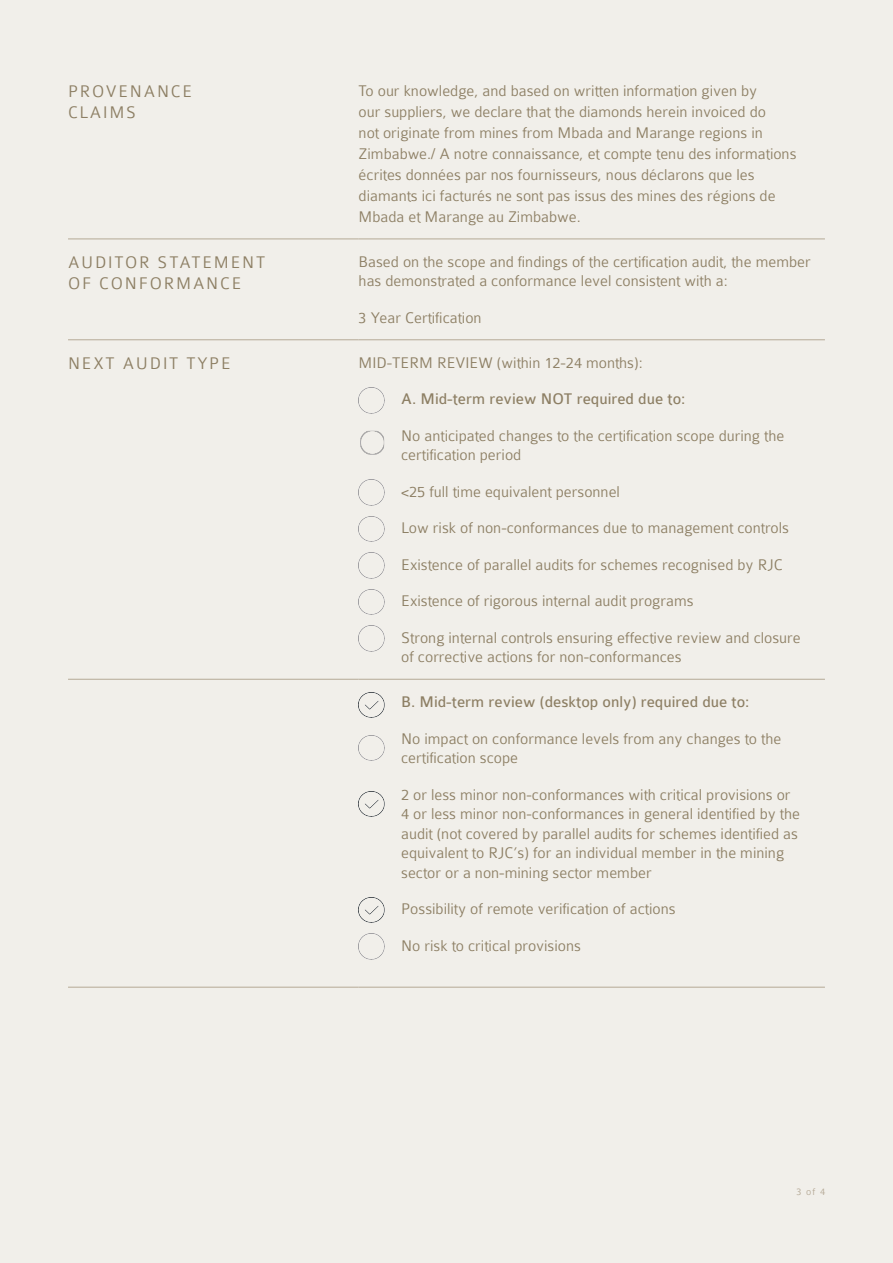
<style>
.page{position:relative;width:893px;height:1263px;background:#f1efea}
.page>*{position:absolute;margin:0;border:0;box-sizing:border-box;transform-origin:0 0}
.Small_subhead_12pt_E{font:300 18px/21px "Colaborate";letter-spacing:.1em;color:#8d7f64}
.Body_copy_Earth_leve{font:300 16.5px/19.5px "Colaborate";color:#8d7f64}
.Body_copy_Earth{font:300 16.5px/21px "Colaborate";color:#8d7f64}
.Body_copy_Earth_leve-2{font:16.5px "Colaborate";color:#8d7f64}
.t1{font:300 10.5px "Colaborate";color:#b5a996}
</style>
<div class="page">
<hr style="left:68px;top:239px;width:291px;height:1px;background:#b5a996">
<hr style="left:359px;top:239px;width:466px;height:1px;background:#b5a996">
<hr style="left:68px;top:339px;width:291px;height:1px;background:#b5a996">
<hr style="left:359px;top:339px;width:466px;height:1px;background:#b5a996">
<hr style="left:68px;top:679px;width:291px;height:1px;background:#b5a996">
<hr style="left:359px;top:679px;width:466px;height:1px;background:#b5a996">
<hr style="left:68px;top:987px;width:291px;height:1px;background:#b5a996">
<hr style="left:359px;top:987px;width:466px;height:1px;background:#b5a996">
<img style="left:359px;top:388px;width:25px;height:25px">
<img style="left:360px;top:431px;width:24px;height:24px">
<img style="left:359px;top:480px;width:25px;height:25px">
<img style="left:359px;top:516px;width:25px;height:26px">
<img style="left:359px;top:553px;width:25px;height:25px">
<img style="left:359px;top:589px;width:25px;height:26px">
<img style="left:359px;top:626px;width:25px;height:25px">
<img style="left:359px;top:692px;width:25px;height:26px">
<img style="left:359px;top:735px;width:25px;height:26px">
<img style="left:359px;top:791px;width:25px;height:26px">
<img style="left:359px;top:897px;width:25px;height:26px">
<img style="left:359px;top:934px;width:25px;height:25px">
<p class="Small_subhead_12pt_E" style="left:68px;top:81px;width:126px">PROVENANCE<br>CLAIMS</p>
<p class="Body_copy_Earth" style="left:359px;top:80px;width:439px">To our knowledge, and based on written information given by<br>our suppliers, we declare that the diamonds herein invoiced do<br>not originate from mines from Mbada and Marange regions in Zimbabwe./ A notre connaissance, et compte tenu des informations écrites données par nos fournisseurs, nous déclarons que les diamants ici facturés ne sont pas issus des mines des régions de Mbada et Marange au Zimbabwe.</p>
<p class="Small_subhead_12pt_E" style="left:68px;top:252px;width:199px">AUDITOR STATEMENT<br>OF CONFORMANCE</p>
<p class="Body_copy_Earth" style="left:359px;top:252px;width:454px;line-height:19.5px">Based on the scope and findings of the certification audit, the member has demonstrated a conformance level consistent with a:</p>
<p class="Body_copy_Earth" style="left:359px;top:307px;width:124px">3 Year Certification</p>
<p class="Small_subhead_12pt_E" style="left:68px;top:352px;width:164px">NEXT AUDIT TYPE</p>
<p class="Body_copy_Earth" style="left:359px;top:352px;width:286px">MID-TERM REVIEW (within 12-24 months):</p>
<p class="Body_copy_Earth_leve-2" style="left:401px;top:390px;width:286px">A. Mid-term review NOT required due to:</p>
<p class="Body_copy_Earth_leve" style="left:401px;top:426px;width:385px">No anticipated changes to the certification scope during the certification period</p>
<p class="Body_copy_Earth_leve" style="left:401px;top:482px;width:220px">&lt;25 full time equivalent personnel</p>
<p class="Body_copy_Earth_leve" style="left:401px;top:518px;width:389px">Low risk of non-conformances due to management controls</p>
<p class="Body_copy_Earth_leve" style="left:401px;top:555px;width:383px">Existence of parallel audits for schemes recognised by RJC</p>
<p class="Body_copy_Earth_leve" style="left:401px;top:591px;width:294px">Existence of rigorous internal audit programs</p>
<p class="Body_copy_Earth_leve" style="left:401px;top:628px;width:401px">Strong internal controls ensuring effective review and closure of corrective actions for non-conformances</p>
<p class="Body_copy_Earth_leve-2" style="left:401px;top:693px;width:350px">B. Mid-term review (desktop only) required due to:</p>
<p class="Body_copy_Earth_leve" style="left:401px;top:729px;width:382px">No impact on conformance levels from any changes to the certification scope</p>
<p class="Body_copy_Earth_leve" style="left:401px;top:785px;width:400px">2 or less minor non-conformances with critical provisions or 4 or less minor non-conformances in general identified by the audit (not covered by parallel audits for schemes identified as equivalent to RJC’s) for an individual member in the mining sector or a non-mining sector member</p>
<p class="Body_copy_Earth_leve" style="left:401px;top:899px;width:276px">Possibility of remote verification of actions</p>
<p class="Body_copy_Earth_leve" style="left:401px;top:936px;width:181px">No risk to critical provisions</p>
<p class="t1" style="left:796px;top:1186px;width:30px">3 of 4</p>
</div>
